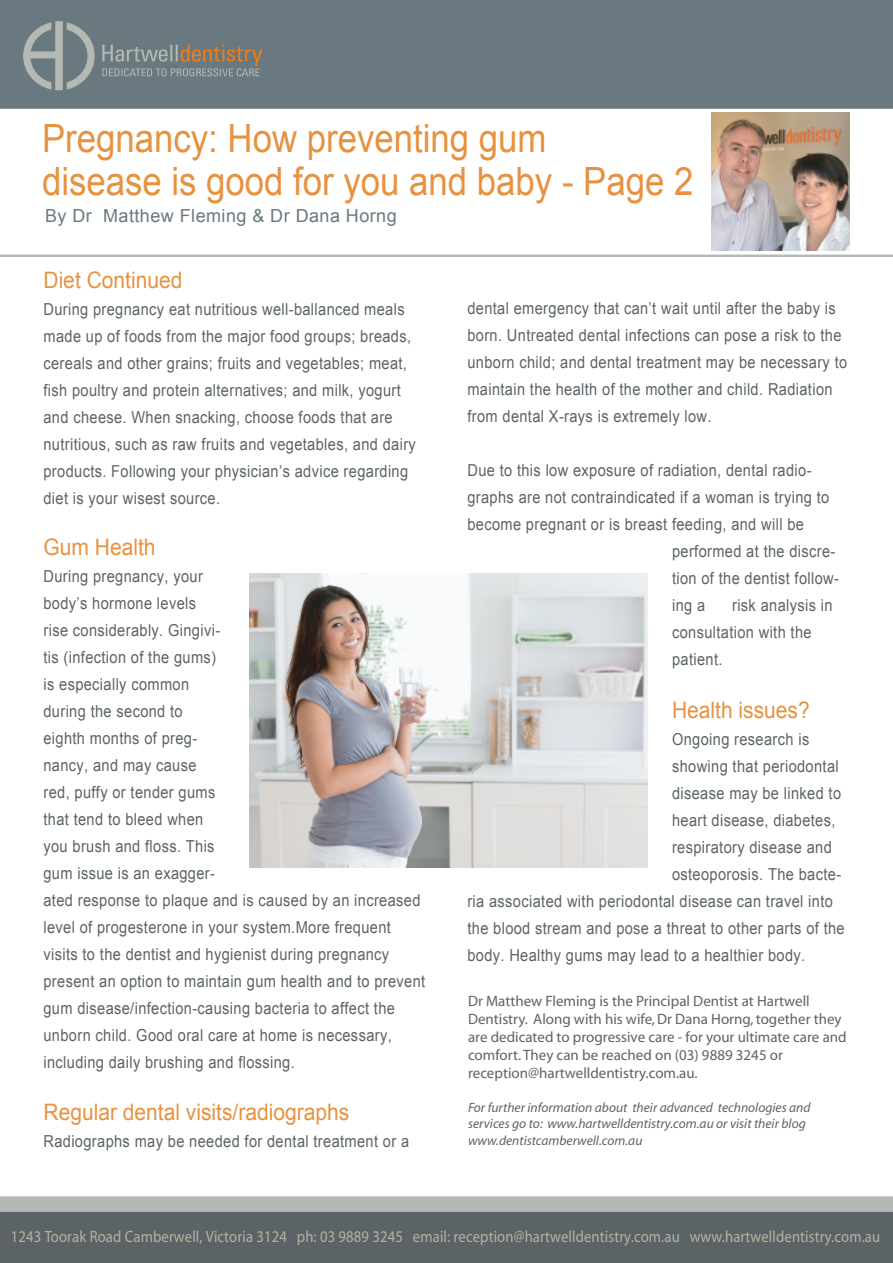
<style>
.page{position:relative;width:893px;height:1263px;background:#fff}
.page>*{position:absolute;margin:0;border:0;box-sizing:border-box;transform-origin:0 0}
.t1{font:39px/43.2px "Arial";color:#e69240;scale:.89 1}
.t2{font:22.65px "Arial";color:#e69240;scale:.92 1}
.t3{font:18px "Arial";letter-spacing:.025em;color:#6a7980}
.t4{font:16.5px/27px "Arial";letter-spacing:.025em;color:#5b6367;scale:.89 1}
.t5{font:condensed 16.35px "Univers";letter-spacing:.01em;color:#b4b3a1;scale:.9 1}
.t6{font:15px/18px "Myriad";color:#5c6368}
.t7{font:italic 13.5px/16.2px "Myriad";color:#5c6368}
</style>
<div class="page">
<div style="left:0;top:1196px;width:893px;height:16px;background:#b5b9b3"></div>
<div style="left:0;top:0;width:893px;height:109px;background:#6a7980"></div>
<div style="left:0;top:1212px;width:893px;height:51px;background:#5b6367"></div>
<svg style="left:23px;top:21px;width:72px;height:70px"></svg>
<svg style="left:102px;top:45px;width:160px;height:31px"></svg>
<hr style="left:0;top:255px;width:893px;height:2px;background:#b5b9b3">
<img style="left:249px;top:573px;width:399px;height:294px">
<img style="left:711px;top:112px;width:138px;height:138px">
<h1 class="t1" style="left:42px;top:117px;width:733px">Pregnancy: How preventing gum<br>disease is good for you and baby - Page 2</h1>
<p class="t3" style="left:45px;top:204px;width:353px">By Dr Matthew Fleming &amp; Dr Dana Horng</p>
<h2 class="t2" style="left:44px;top:265px;width:152px">Diet Continued</h2>
<p class="t4" style="left:44px;top:296px;width:420px">During pregnancy eat nutritious well-ballanced meals made up of foods from the major food groups; breads, cereals and other grains; fruits and vegetables; meat, fish poultry and protein alternatives; and milk, yogurt and cheese. When snacking, choose foods that are nutritious, such as raw fruits and vegetables, and dairy products. Following your physician’s advice regarding diet is your wisest source.</p>
<h2 class="t2" style="left:44px;top:532px;width:123px">Gum Health</h2>
<p class="t4" style="left:43px;top:562px;width:430px">During pregnancy, your<br>body’s hormone levels<br>rise considerably. Gingivi-<br>tis (infection of the gums)<br>is especially common<br>during the second to<br>eighth months of preg-<br>nancy, and may cause<br>red, puffy or tender gums<br>that tend to bleed when<br>you brush and floss. This<br>gum issue is an exagger-<br>ated response to plaque and is caused by an increased level of progesterone in your system.More frequent visits to the dentist and hygienist during pregnancy present an option to maintain gum health and to prevent gum disease/infection-causing bacteria to affect the unborn child. Good oral care at home is necessary, including daily brushing and flossing.</p>
<h2 class="t2" style="left:44px;top:1097px;width:334px">Regular dental visits/radiographs</h2>
<p class="t4" style="left:44px;top:1128px;width:412px">Radiographs may be needed for dental treatment or a</p>
<p class="t4" style="left:467px;top:295px;width:428px">dental emergency that can’t wait until after the baby is born. Untreated dental infections can pose a risk to the unborn child; and dental treatment may be necessary to maintain the health of the mother and child. Radiation from dental X-rays is extremely low.</p>
<p class="t4" style="left:467px;top:457px;width:388px">Due to this low exposure of radiation, dental radio-</p>
<p class="t4" style="left:467px;top:484px;width:408px">graphs are not contraindicated if a woman is trying to</p>
<p class="t4" style="left:467px;top:511px;width:380px">become pregnant or is breast feeding, and will be</p>
<p class="t4" style="left:672px;top:538px;width:185px">performed at the discre-</p>
<p class="t4" style="left:672px;top:565px;width:189px">tion of the dentist follow-</p>
<p class="t4" style="left:672px;top:592px;width:39px">ing a</p>
<p class="t4" style="left:672px;top:592px;width:182px;text-indent:60px">risk analysis in consultation with the patient.</p>
<h2 class="t2" style="left:672px;top:695px;width:151px">Health issues?</h2>
<p class="t4" style="left:672px;top:725px;width:156px">Ongoing research is</p>
<p class="t4" style="left:672px;top:752px;width:189px">showing that periodontal</p>
<p class="t4" style="left:672px;top:779px;width:192px">disease may be linked to</p>
<p class="t4" style="left:672px;top:806px;width:185px">heart disease, diabetes,</p>
<p class="t4" style="left:672px;top:833px;width:181px">respiratory disease and</p>
<p class="t4" style="left:672px;top:860px;width:192px">osteoporosis. The bacte-</p>
<p class="t4" style="left:467px;top:887px;width:412px">ria associated with periodontal disease can travel into</p>
<p class="t4" style="left:467px;top:914px;width:425px">the blood stream and pose a threat to other parts of the</p>
<p class="t4" style="left:467px;top:941px;width:381px">body. Healthy gums may lead to a healthier body.</p>
<p class="t6" style="left:468px;top:993px;width:380px">Dr Matthew Fleming is the Principal Dentist at Hartwell Dentistry. Along with his wife, Dr Dana Horng, together they are dedicated to progressive care - for your ultimate care and comfort. They can be reached on (03) 9889 3245 or reception@hartwelldentistry.com.au.</p>
<p class="t7" style="left:468px;top:1100px;width:344px">For further information about their advanced technologies and services go to: www.hartwelldentistry.com.au or visit their blog www.dentistcamberwell.com.au</p>
<p class="t5" style="left:11px;top:1228px;width:967px">1243 Toorak Road Camberwell, Victoria 3124 ph: 03 9889 3245 email: reception@hartwelldentistry.com.au www.hartwelldentistry.com.au</p>
</div>
